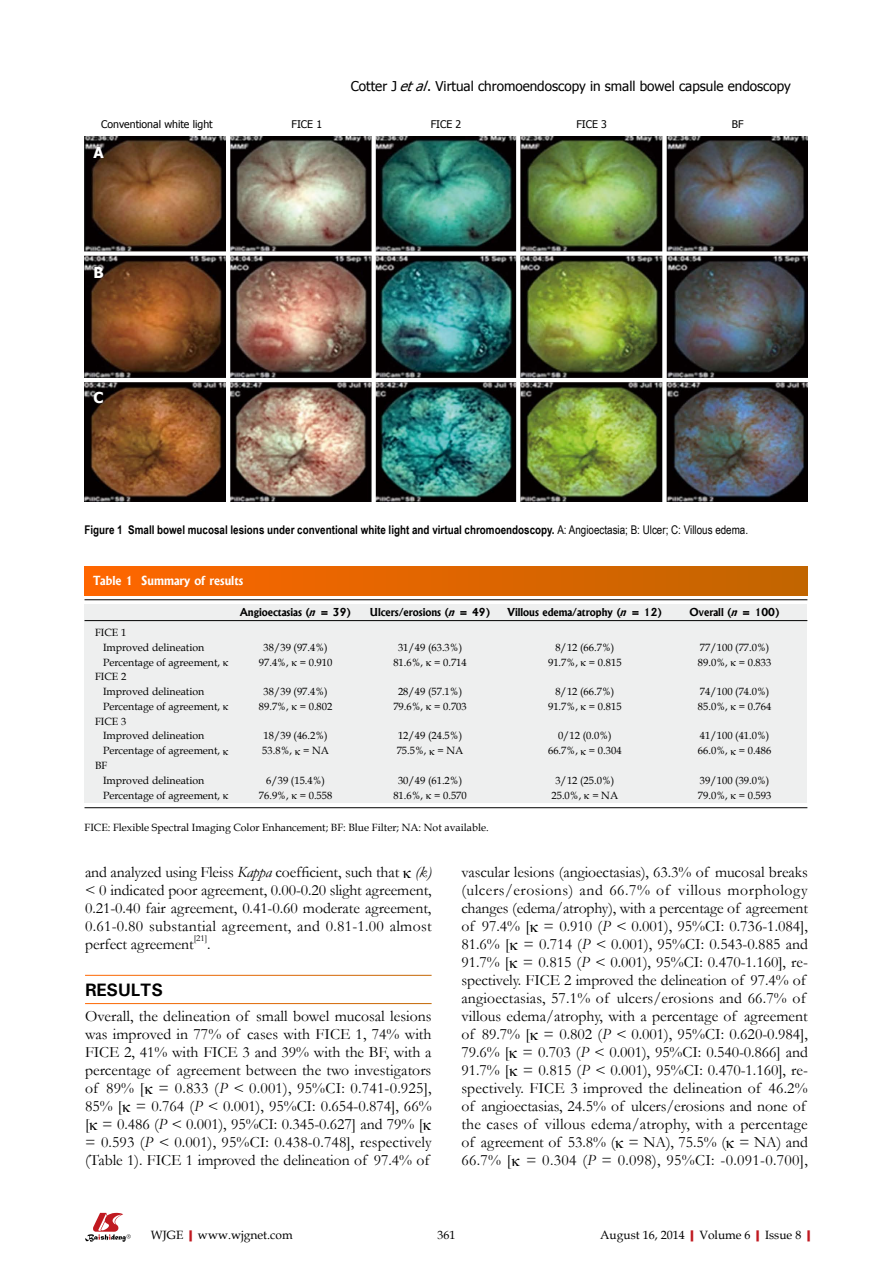
<style>
.page{position:relative;width:893px;height:1263px;background:#fff}
.page>*{position:absolute;margin:0;border:0;box-sizing:border-box;transform-origin:0 0}
.t1{font:700 18px "Univers";letter-spacing:-.01em;color:#000}
.t2{font:15.75px/18px "Garamond";color:#000}
.t3{font:700 15px "Tahoma";color:#fff}
.t4{font:13.5px "Tahoma";color:#000}
.t5{font:700 12px "Arial Narrow";color:#000}
.t6{font:12px "Book Antiqua";color:#000}
.t7{font:700 12px "Albertus";color:#fff}
.t8{font:10.5px/14.7px "Book Antiqua";color:#000}
.t9{font:700 10.5px "Albertus";color:#000}
.t10{font:10.5px "Tahoma";color:#000}
.t11{font:9.15px "Garamond";color:#000}
.s1{font-style:italic}
.s2{font-weight:400}
.s3{font-weight:700;color:#c01920}
</style>
<div class="page">
<svg style="left:85px;top:1213px;width:46px;height:29px"></svg>
<img style="left:84px;top:137px;width:723px;height:364px">
<hr style="left:226px;top:133px;width:4px;height:373px;background:#fff">
<div style="left:81px;top:251px;width:731px;height:5px;background:#fff"></div>
<svg style="left:372px;top:136px;width:4px;height:366px"></svg>
<svg style="left:516px;top:136px;width:4px;height:366px"></svg>
<svg style="left:662px;top:136px;width:4px;height:366px"></svg>
<hr style="left:81px;top:378px;width:731px;height:4px;background:#fff">
<div style="left:85px;top:566px;width:722px;height:29px;background:linear-gradient(to right,#f60,#c26500)"></div>
<div style="left:85px;top:604px;width:722px;height:199px;background:#eeefef"></div>
<hr style="left:85px;top:599px;width:722px;height:1px;background:#000">
<hr style="left:85px;top:620px;width:722px;height:1px;background:#000">
<hr style="left:85px;top:807px;width:722px;height:1px;background:#000">
<p class="t4" style="left:351px;top:77px;width:442px">Cotter J <span class="s1">etal</span>. Virtual chromoendoscopy in small bowel capsule endoscopy</p>
<p class="t10" style="left:101px;top:117px;width:113px">Conventional white light</p>
<p class="t10" style="left:292px;top:117px;width:32px">FICE 1</p>
<p class="t10" style="left:431px;top:117px;width:32px">FICE 2</p>
<p class="t10" style="left:576px;top:117px;width:32px">FICE 3</p>
<p class="t10" style="left:732px;top:117px;width:13px">BF</p>
<p class="t3" style="left:94px;top:142px;width:12px">A</p>
<p class="t3" style="left:94px;top:262px;width:12px">B</p>
<p class="t3" style="left:94px;top:387px;width:12px">C</p>
<p class="t5" style="left:85px;top:520px;width:665px">Figure 1 Small bowel mucosal lesions under conventional white light and virtual chromoendoscopy. <span class="s2">A: Angioectasia; B: Ulcer; C: Villous edema.</span></p>
<p class="t7" style="left:93px;top:573px;width:152px">Table 1 Summary of results</p>
<p class="t9" style="left:240px;top:605px;width:112px">Angioectasias (<span class="s1">n</span> = 39)</p>
<p class="t9" style="left:370px;top:605px;width:122px">Ulcers/erosions (<span class="s1">n</span> = 49)</p>
<p class="t9" style="left:508px;top:605px;width:156px">Villous edema/atrophy (<span class="s1">n</span> = 12)</p>
<p class="t9" style="left:690px;top:605px;width:92px">Overall (<span class="s1">n</span> = 100)</p>
<p class="t8" style="left:103px;top:625px;width:103px;text-indent:-8px">FICE 1<br>Improved delineation</p>
<p class="t8" style="left:264px;top:640px;width:66px">38/39 (97.4%)</p>
<p class="t8" style="left:398px;top:640px;width:66px">31/49 (63.3%)</p>
<p class="t8" style="left:555px;top:640px;width:60px">8/12 (66.7%)</p>
<p class="t8" style="left:700px;top:640px;width:71px">77/100 (77.0%)</p>
<p class="t8" style="left:103px;top:654px;width:119px">Percentage of agreement,</p>
<p class="t8" style="left:259px;top:654px;width:75px">97.4%, = 0.910</p>
<p class="t8" style="left:393px;top:654px;width:75px">81.6%, = 0.714</p>
<p class="t8" style="left:548px;top:654px;width:75px">91.7%, = 0.815</p>
<p class="t8" style="left:698px;top:654px;width:75px">89.0%, = 0.833</p>
<p class="t8" style="left:103px;top:669px;width:103px;text-indent:-8px">FICE 2<br>Improved delineation</p>
<p class="t8" style="left:264px;top:684px;width:66px">38/39 (97.4%)</p>
<p class="t8" style="left:398px;top:684px;width:66px">28/49 (57.1%)</p>
<p class="t8" style="left:555px;top:684px;width:60px">8/12 (66.7%)</p>
<p class="t8" style="left:700px;top:684px;width:71px">74/100 (74.0%)</p>
<p class="t8" style="left:103px;top:699px;width:119px">Percentage of agreement,</p>
<p class="t8" style="left:259px;top:699px;width:75px">89.7%, = 0.802</p>
<p class="t8" style="left:393px;top:699px;width:75px">79.6%, = 0.703</p>
<p class="t8" style="left:548px;top:699px;width:75px">91.7%, = 0.815</p>
<p class="t8" style="left:698px;top:699px;width:75px">85.0%, = 0.764</p>
<p class="t8" style="left:103px;top:713px;width:103px;text-indent:-8px">FICE 3<br>Improved delineation</p>
<p class="t8" style="left:264px;top:728px;width:66px">18/39 (46.2%)</p>
<p class="t8" style="left:398px;top:728px;width:66px">12/49 (24.5%)</p>
<p class="t8" style="left:558px;top:728px;width:55px">0/12 (0.0%)</p>
<p class="t8" style="left:700px;top:728px;width:71px">41/100 (41.0%)</p>
<p class="t8" style="left:103px;top:743px;width:119px">Percentage of agreement,</p>
<p class="t8" style="left:262px;top:743px;width:68px">53.8%, = NA</p>
<p class="t8" style="left:397px;top:743px;width:68px">75.5%, = NA</p>
<p class="t8" style="left:548px;top:743px;width:75px">66.7%, = 0.304</p>
<p class="t8" style="left:698px;top:743px;width:75px">66.0%, = 0.486</p>
<p class="t8" style="left:103px;top:758px;width:103px;text-indent:-8px">BF<br>Improved delineation</p>
<p class="t8" style="left:266px;top:772px;width:60px">6/39 (15.4%)</p>
<p class="t8" style="left:398px;top:772px;width:66px">30/49 (61.2%)</p>
<p class="t8" style="left:555px;top:772px;width:60px">3/12 (25.0%)</p>
<p class="t8" style="left:700px;top:772px;width:71px">39/100 (39.0%)</p>
<p class="t8" style="left:103px;top:787px;width:119px">Percentage of agreement,</p>
<p class="t8" style="left:259px;top:787px;width:75px">76.9%, = 0.558</p>
<p class="t8" style="left:393px;top:787px;width:75px">81.6%, = 0.570</p>
<p class="t8" style="left:551px;top:787px;width:68px">25.0%, = NA</p>
<p class="t8" style="left:698px;top:787px;width:75px">79.0%, = 0.593</p>
<p class="t8" style="left:85px;top:819px;width:406px">FICE: Flexible Spectral Imaging Color Enhancement; BF: Blue Filter; NA: Not available.</p>
<p class="t2" style="left:85px;top:862px;width:348px;text-align:justify">and analyzed using Fleiss <span class="s1">Kappa</span> coefficient, such that <span class="s1">(k) </span>&lt; 0 indicated poor agreement, 0.00-0.20 slight agreement, 0.21-0.40 fair agreement, 0.41-0.60 moderate agreement, 0.61-0.80 substantial agreement, and 0.81-1.00 almost perfect agreement</p>
<p class="t11" style="left:194px;top:932px;width:15px">[21]</p>
<p class="t2" style="left:207px;top:934px;width:5px">.</p>
<p class="t1" style="left:85px;top:978px;width:79px">RESULTS</p>
<p class="t2" style="left:85px;top:1006px;width:348px">Overall, the delineation of small bowel mucosal lesions was improved in 77% of cases with FICE 1, 74% with FICE 2, 41% with FICE 3 and 39% with the BF, with a percentage of agreement between the two investigators of 89% [ = 0.833 (<span class="s1">P &lt;</span> 0.001), 95%CI: 0.741-0.925], 85% [ = 0.764 (<span class="s1">P &lt;</span> 0.001), 95%CI: 0.654-0.874], 66% [ = 0.486 (<span class="s1">P &lt;</span> 0.001), 95%CI: 0.345-0.627] and 79% [ = 0.593 (<span class="s1">P &lt;</span> 0.001), 95%CI: 0.438-0.748], respectively (Table 1). FICE 1 improved the delineation of 97.4% of</p>
<p class="t2" style="left:461px;top:862px;width:348px">vascular lesions (angioectasias), 63.3% of mucosal breaks (ulcers/erosions) and 66.7% of villous morphology changes (edema/atrophy), with a percentage of agreement of 97.4% [ = 0.910 (<span class="s1">P &lt;</span> 0.001), 95%CI: 0.736-1.084], 81.6% [ = 0.714 (<span class="s1">P &lt;</span> 0.001), 95%CI: 0.543-0.885 and 91.7% [ = 0.815 (<span class="s1">P &lt;</span> 0.001), 95%CI: 0.470-1.160], re&shy;spectively. FICE 2 improved the delineation of 97.4% of angioectasias, 57.1% of ulcers/erosions and 66.7% of villous edema/atrophy, with a percentage of agreement of 89.7% [ = 0.802 (<span class="s1">P &lt;</span> 0.001), 95%CI: 0.620-0.984], 79.6% [ = 0.703 (<span class="s1">P &lt;</span> 0.001), 95%CI: 0.540-0.866] and 91.7% [ = 0.815 (<span class="s1">P &lt;</span> 0.001), 95%CI: 0.470-1.160], re&shy;spectively. FICE 3 improved the delineation of 46.2% of angioectasias, 24.5% of ulcers/erosions and none of the cases of villous edema/atrophy, with a percentage of agreement of 53.8% ( = NA), 75.5% ( = NA) and 66.7% [ = 0.304 (<span class="s1">P</span> = 0.098), 95%CI: -0.091-0.700],</p>
<p class="t6" style="left:151px;top:1226px;width:143px">WJGE<span class="s3">|</span>www.wjgnet.com</p>
<p class="t6" style="left:437px;top:1226px;width:19px">361</p>
<p class="t6" style="left:600px;top:1226px;width:217px">August 16, 2014<span class="s3">|</span>Volume 6<span class="s3">|</span>Issue 8<span class="s3">|</span></p>
</div>
